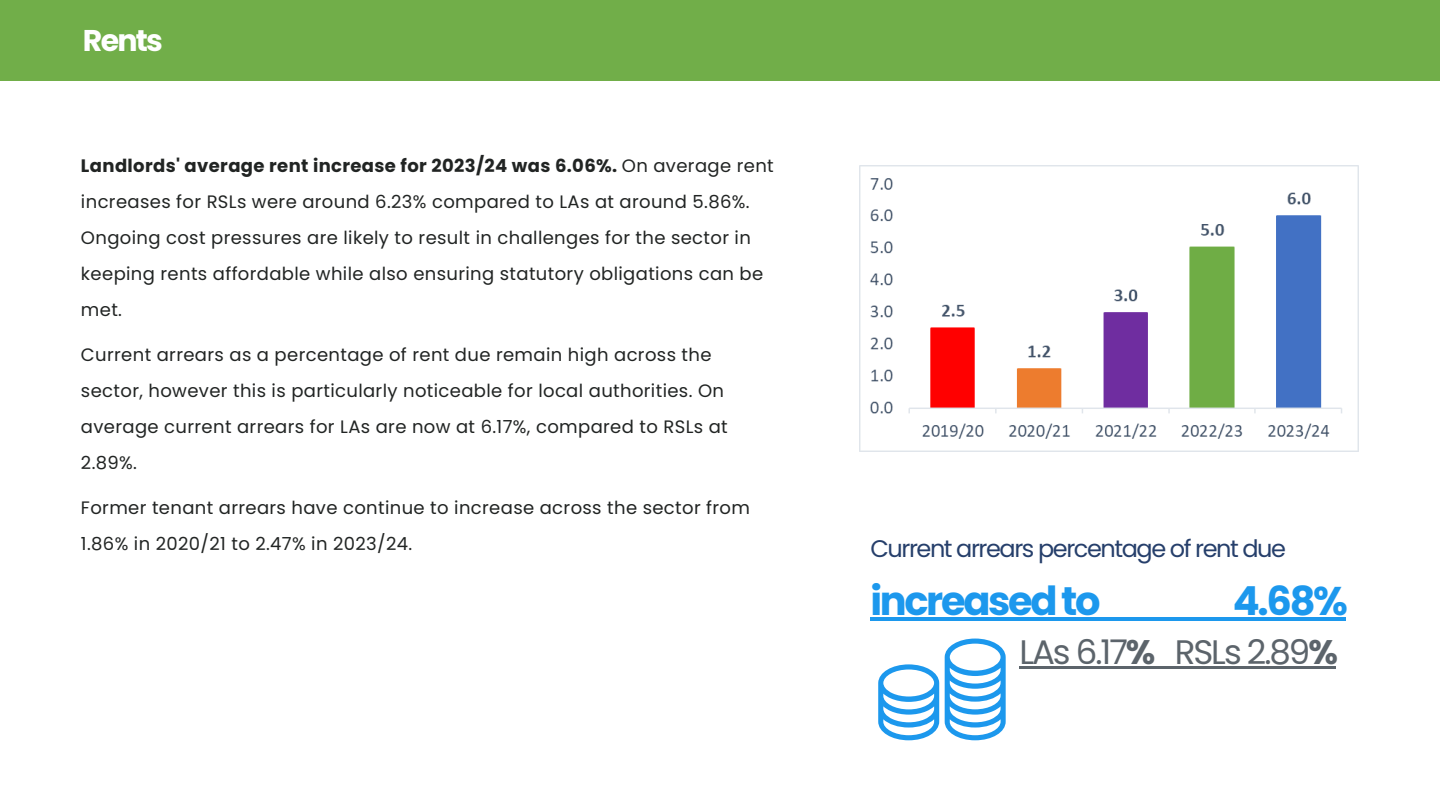
<style>
.page{position:relative;width:1440px;height:810px;background:#fff}
.page>*{position:absolute;margin:0;border:0;box-sizing:border-box;transform-origin:0 0}
.t1{font:700 40px "Poppins";letter-spacing:-.06em;color:#1c98ed}
.t2{font:34px "Poppins";letter-spacing:-.06em;color:#5c646b}
.t3{font:700 30px "Poppins";letter-spacing:-.06em;color:#fff}
.t4{font:24px "Poppins";letter-spacing:-.06em;color:#263f6b}
.t5{font:18px/36px "Poppins";letter-spacing:.02em;color:#212423}
.s1{font-weight:700}
</style>
<div class="page">
<div style="left:0;top:0;width:1440px;height:81px;background:#71ae49"></div>
<svg style="left:878px;top:639px;width:128px;height:101px"></svg>
<img style="left:859px;top:165px;width:500px;height:287px">
<hr style="left:870px;top:618px;width:228px;height:3px;background:#1c98ed">
<hr style="left:1098px;top:618px;width:135px;height:3px;background:#1c98ed">
<hr style="left:1233px;top:618px;width:113px;height:3px;background:#1c98ed">
<hr style="left:1019px;top:666px;width:107px;height:3px;background:#5c646b">
<hr style="left:1126px;top:666px;width:27px;height:3px;background:#5c646b">
<hr style="left:1153px;top:666px;width:22px;height:3px;background:#5c646b">
<hr style="left:1175px;top:666px;width:133px;height:3px;background:#5c646b">
<hr style="left:1308px;top:666px;width:28px;height:3px;background:#5c646b">
<p class="t3" style="left:83px;top:19px;width:82px">Rents</p>
<p class="t5" style="left:81px;top:147px;width:694px"><span class="s1">Landlords' average rent increase for 2023/24 was 6.06%.</span> On average rent increases for RSLs were around 6.23% compared to LAs at around 5.86%.<br>Ongoing cost pressures are likely to result in challenges for the sector in keeping rents affordable while also ensuring statutory obligations can be met.</p>
<p class="t5" style="left:81px;top:336px;width:648px">Current arrears as a percentage of rent due remain high across the sector, however this is particularly noticeable for local authorities. On average current arrears for LAs are now at 6.17%, compared to RSLs at 2.89%.</p>
<p class="t5" style="left:81px;top:489px;width:671px">Former tenant arrears have continue to increase across the sector from<br>1.86% in 2020/21 to 2.47% in 2023/24.</p>
<p class="t4" style="left:870px;top:532px;width:417px">Current arrears percentage of rent due</p>
<h4 class="t1" style="left:870px;top:573px;width:232px">increased to</h4>
<h4 class="t1" style="left:1233px;top:573px;width:117px">4.68%</h4>
<h1 class="t2" style="left:1019px;top:628px;width:320px">LAs 6.17<span class="s1">%</span> RSLs 2.89<span class="s1">%</span></h1>
</div>
